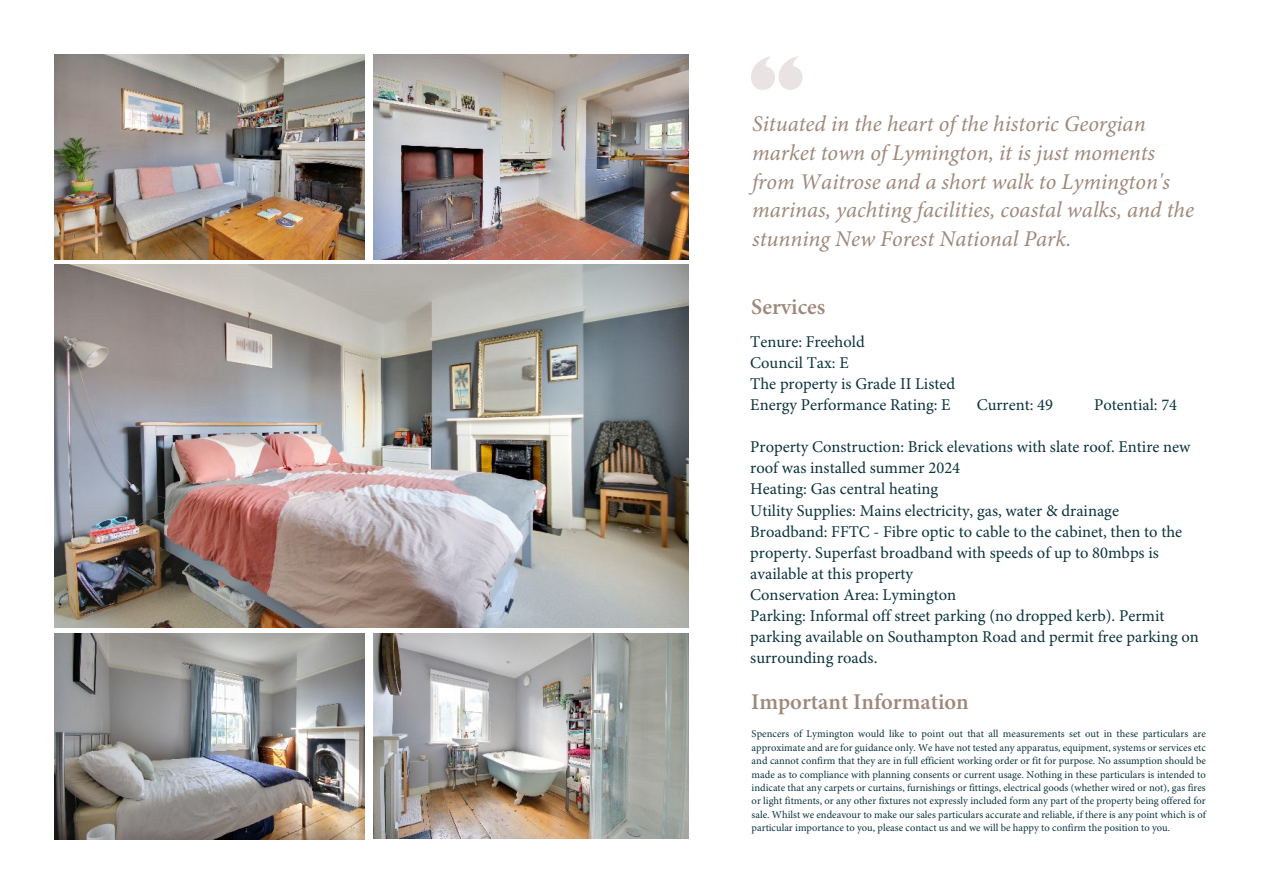
<style>
.page{position:relative;width:1263px;height:893px;background:#fff}
.page>*{position:absolute;margin:0;border:0;box-sizing:border-box;transform-origin:0 0}
.t1{font:italic 22.5px/28.8px "Minion Pro";color:#9e887b}
.t2{font:600 22.5px "Minion Pro";color:#9e887b}
.t3{font:16.5px/21.1px "Minion Pro";color:#0b333d}
.t4{font:10.5px/13.4px "Minion Pro";color:#0b333d;text-align:justify}
</style>
<div class="page">
<img style="left:54px;top:634px;width:311px;height:205px">
<img style="left:54px;top:265px;width:634px;height:363px">
<img style="left:54px;top:54px;width:310px;height:205px">
<img style="left:373px;top:54px;width:316px;height:205px">
<img style="left:374px;top:634px;width:314px;height:205px">
<svg style="left:751px;top:56px;width:51px;height:34px"></svg>
<h1 class="t1" style="left:752px;top:112px;width:443px">Situated in the heart of the historic Georgian market town of Lymington, it is just moments from Waitrose and a short walk to Lymington's marinas, yachting facilities, coastal walks, and the stunning New Forest National Park.</h1>
<h1 class="t2" style="left:751px;top:298px;width:76px">Services</h1>
<h2 class="t3" style="left:750px;top:333px;width:206px">Tenure: Freehold<br>Council Tax: E<br>The property is Grade II Listed<br>Energy Performance Rating: E</h2>
<h2 class="t3" style="left:977px;top:396px;width:78px">Current: 49</h2>
<h2 class="t3" style="left:1094px;top:396px;width:84px">Potential: 74</h2>
<p class="t3" style="left:750px;top:438px;width:450px">Property Construction: Brick elevations with slate roof. Entire new roof was installed summer 2024<br>Heating: Gas central heating<br>Utility Supplies: Mains electricity, gas, water &amp; drainage Broadband: FFTC - Fibre optic to cable to the cabinet, then to the property. Superfast broadband with speeds of up to 80mbps is available at this property<br>Conservation Area: Lymington<br>Parking: Informal off street parking (no dropped kerb). Permit parking available on Southampton Road and permit free parking on surrounding roads.</p>
<h1 class="t2" style="left:751px;top:693px;width:219px">Important Information</h1>
<p class="t4" style="left:752px;top:728px;width:456px">Spencers of Lymington would like to point out that all measurements set out in these particulars are approximate and are for guidance only. We have not tested any apparatus, equipment, systems or services etc and cannot confirm that they are in full efficient working order or fit for purpose. No assumption should be made as to compliance with planning consents or current usage. Nothing in these particulars is intended to indicate that any carpets or curtains, furnishings or fittings, electrical goods (whether wired or not), gas fires or light fitments, or any other fixtures not expressly included form any part of the property being offered for sale. Whilst we endeavour to make our sales particulars accurate and reliable, if there is any point which is of particular importance to you, please contact us and we will be happy to confirm the position to you.</p>
</div>
